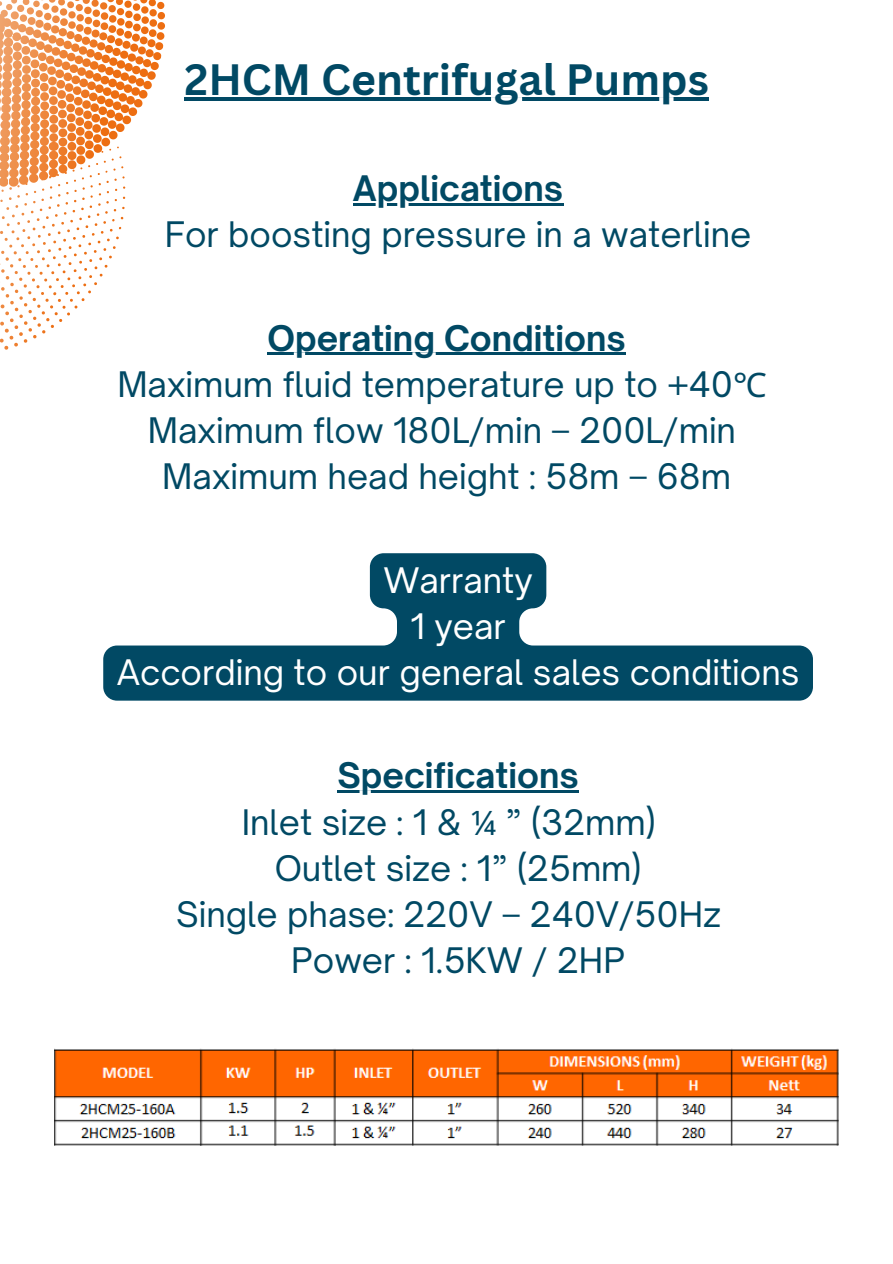
<style>
.page{position:relative;width:893px;height:1264px;background:#fff}
.page>*{position:absolute;margin:0;border:0;box-sizing:border-box;transform-origin:0 0}
.t1{font:700 42.6px "Canva Sans";color:#014964}
.t2{font:33.6px "Open Sauce One";color:#014964}
.t3{font:33.6px "Open Sauce One";color:#fff}
.t4{font:700 33.6px "Open Sauce One";color:#014964}
.s1{font-family:"Noto Sans"}
</style>
<div class="page">
<svg style="left:0;top:0;width:195px;height:350px"></svg>
<svg style="left:103px;top:553px;width:709px;height:147px;fill:#014964"></svg>
<img style="left:55px;top:1048px;width:783px;height:97px">
<hr style="left:184px;top:98px;width:524px;height:3px;background:#014964">
<hr style="left:353px;top:203px;width:210px;height:3px;background:#014964">
<hr style="left:267px;top:353px;width:359px;height:2px;background:#014964">
<hr style="left:337px;top:790px;width:242px;height:3px;background:#014964">
<p class="t1" style="left:184px;top:50px;width:526px">2HCM Centrifugal Pumps</p>
<p class="t4" style="left:353px;top:167px;width:212px">Applications</p>
<p class="t2" style="left:165px;top:214px;width:588px">For boosting pressure in a waterline</p>
<p class="t4" style="left:267px;top:317px;width:360px">Operating Conditions</p>
<p class="t2" style="left:117px;top:363px;width:650px">Maximum fluid temperature up to +40<span class="s1">℃</span></p>
<p class="t2" style="left:148px;top:409px;width:589px">Maximum flow 180L/min – 200L/min</p>
<p class="t2" style="left:162px;top:455px;width:570px">Maximum head height : 58m – 68m</p>
<p class="t3" style="left:383px;top:559px;width:151px">Warranty</p>
<p class="t3" style="left:410px;top:605px;width:97px">1 year</p>
<p class="t3" style="left:117px;top:651px;width:684px">According to our general sales conditions</p>
<p class="t4" style="left:337px;top:754px;width:243px">Specifications</p>
<p class="t2" style="left:242px;top:801px;width:415px">Inlet size : 1 &amp; <span class="s1">¼</span> ” (32mm)</p>
<p class="t2" style="left:274px;top:847px;width:368px">Outlet size : 1” (25mm)</p>
<p class="t2" style="left:176px;top:893px;width:546px">Single phase: 220V – 240V/50Hz</p>
<p class="t2" style="left:291px;top:939px;width:335px">Power : 1.5KW / 2HP</p>
</div>
